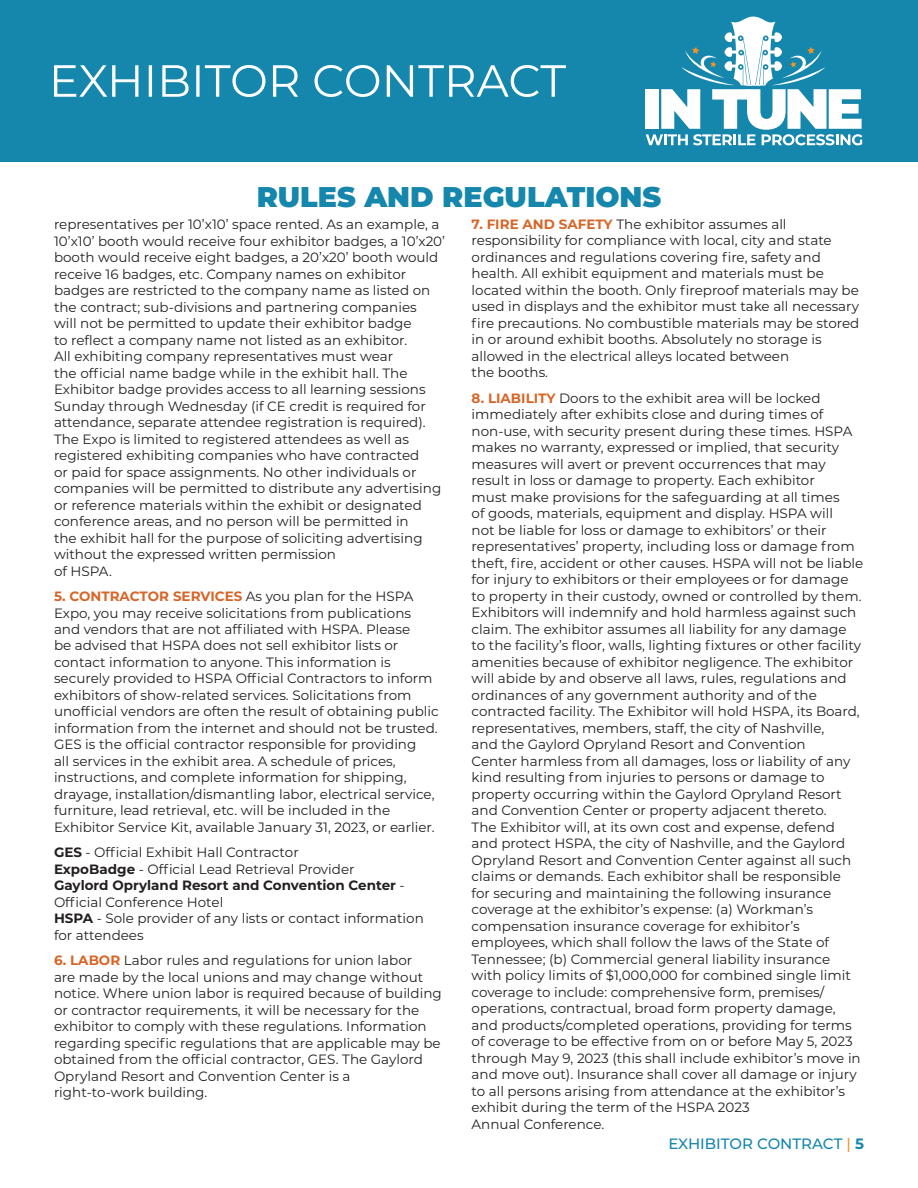
<style>
.page{position:relative;width:918px;height:1188px;background:#fff}
.page>*{position:absolute;margin:0;border:0;box-sizing:border-box;transform-origin:0 0}
.Body_Copy{font:900 28.5px "Montserrat";color:#1586ac}
.t1{font:500 15px "Montserrat";color:#1586ac}
.Track_Info{font:13.5px/16.5px "Montserrat";color:#231f20}
.Track_Info-2{font:700 13.5px/16.5px "Montserrat";color:#231f20}
.s1{font-weight:700;color:#d66627}
.s2{font-weight:700}
.s3{font-weight:400}
.s4{color:#e59923}
</style>
<div class="page">
<div style="left:0;top:0;width:918px;height:162px;background:#1586ac"></div>
<svg style="left:646px;top:17px;width:216px;height:128px"></svg>
<svg style="left:54px;top:65px;width:512px;height:32px"></svg>
<p class="Body_Copy" style="left:257px;top:175px;width:406px">RULES AND REGULATIONS</p>
<p class="Track_Info" style="left:54px;top:216px;width:393px">representatives per 10’x10’ space rented. As an example, a 10’x10’ booth would receive four exhibitor badges, a 10’x20’ booth would receive eight badges, a 20’x20’ booth would receive 16 badges, etc. Company names on exhibitor badges are restricted to the company name as listed on the contract; sub-divisions and partnering companies<br>will not be permitted to update their exhibitor badge<br>to reflect a company name not listed as an exhibitor.<br>All exhibiting company representatives must wear<br>the official name badge while in the exhibit hall. The Exhibitor badge provides access to all learning sessions Sunday through Wednesday (if CE credit is required for attendance, separate attendee registration is required).<br>The Expo is limited to registered attendees as well as registered exhibiting companies who have contracted<br>or paid for space assignments. No other individuals or companies will be permitted to distribute any advertising or reference materials within the exhibit or designated conference areas, and no person will be permitted in<br>the exhibit hall for the purpose of soliciting advertising without the expressed written permission</p>
<p class="Track_Info" style="left:54px;top:562px;width:59px">of HSPA.</p>
<p class="Track_Info" style="left:54px;top:587px;width:386px"><span class="s1">5. CONTRACTOR SERVICES</span> As you plan for the HSPA Expo, you may receive solicitations from publications and vendors that are not affiliated with HSPA. Please<br>be advised that HSPA does not sell exhibitor lists or contact information to anyone. This information is securely provided to HSPA Official Contractors to inform exhibitors of show-related services. Solicitations from unofficial vendors are often the result of obtaining public information from the internet and should not be trusted.<br>GES is the official contractor responsible for providing<br>all services in the exhibit area. A schedule of prices, instructions, and complete information for shipping, drayage, installation/dismantling labor, electrical service, furniture, lead retrieval, etc. will be included in the Exhibitor Service Kit, available January 31, 2023, or earlier.</p>
<p class="Track_Info" style="left:54px;top:844px;width:246px"><span class="s2">GES</span> - Official Exhibit Hall Contractor</p>
<p class="Track_Info" style="left:54px;top:860px;width:302px"><span class="s2">ExpoBadge</span> - Official Lead Retrieval Provider</p>
<p class="Track_Info-2" style="left:54px;top:877px;width:352px">Gaylord Opryland Resort and Convention Center <span class="s3">-<br>Official Conference Hotel</span></p>
<p class="Track_Info" style="left:54px;top:910px;width:371px"><span class="s2">HSPA</span> - Sole provider of any lists or contact information for attendees</p>
<p class="Track_Info" style="left:54px;top:952px;width:389px"><span class="s1">6. LABOR</span> Labor rules and regulations for union labor<br>are made by the local unions and may change without notice. Where union labor is required because of building or contractor requirements, it will be necessary for the exhibitor to comply with these regulations. Information regarding specific regulations that are applicable may be obtained from the official contractor, GES. The Gaylord Opryland Resort and Convention Center is a right-to-work building.</p>
<p class="Track_Info" style="left:472px;top:215px;width:389px"><span class="s1">7. FIRE AND SAFETY</span> The exhibitor assumes all responsibility for compliance with local, city and state ordinances and regulations covering fire, safety and health. All exhibit equipment and materials must be located within the booth. Only fireproof materials may be used in displays and the exhibitor must take all necessary fire precautions. No combustible materials may be stored in or around exhibit booths. Absolutely no storage is allowed in the electrical alleys located between</p>
<p class="Track_Info" style="left:472px;top:364px;width:78px">the booths.</p>
<p class="Track_Info" style="left:472px;top:389px;width:393px"><span class="s1">8. LIABILITY</span> Doors to the exhibit area will be locked immediately after exhibits close and during times of non-use, with security present during these times. HSPA makes no warranty, expressed or implied, that security measures will avert or prevent occurrences that may result in loss or damage to property. Each exhibitor<br>must make provisions for the safeguarding at all times<br>of goods, materials, equipment and display. HSPA will<br>not be liable for loss or damage to exhibitors’ or their representatives’ property, including loss or damage from theft, fire, accident or other causes. HSPA will not be liable for injury to exhibitors or their employees or for damage to property in their custody, owned or controlled by them.<br>Exhibitors will indemnify and hold harmless against such claim. The exhibitor assumes all liability for any damage to the facility’s floor, walls, lighting fixtures or other facility amenities because of exhibitor negligence. The exhibitor will abide by and observe all laws, rules, regulations and ordinances of any government authority and of the contracted facility. The Exhibitor will hold HSPA, its Board, representatives, members, staff, the city of Nashville,<br>and the Gaylord Opryland Resort and Convention<br>Center harmless from all damages, loss or liability of any kind resulting from injuries to persons or damage to property occurring within the Gaylord Opryland Resort and Convention Center or property adjacent thereto.<br>The Exhibitor will, at its own cost and expense, defend and protect HSPA, the city of Nashville, and the Gaylord Opryland Resort and Convention Center against all such claims or demands. Each exhibitor shall be responsible<br>for securing and maintaining the following insurance coverage at the exhibitor’s expense: (a) Workman’s compensation insurance coverage for exhibitor’s employees, which shall follow the laws of the State of Tennessee; (b) Commercial general liability insurance with policy limits of $1,000,000 for combined single limit coverage to include: comprehensive form, premises/ operations, contractual, broad form property damage, and products/completed operations, providing for terms of coverage to be effective from on or before May 5, 2023 through May 9, 2023 (this shall include exhibitor’s move in and move out). Insurance shall cover all damage or injury to all persons arising from attendance at the exhibitor’s exhibit during the term of the HSPA 2023</p>
<p class="Track_Info" style="left:472px;top:1115px;width:134px">Annual Conference.</p>
<p class="t1" style="left:668px;top:1133px;width:197px">EXHIBITOR CONTRACT <span class="s4">|</span> <span class="s2">5</span></p>
</div>
